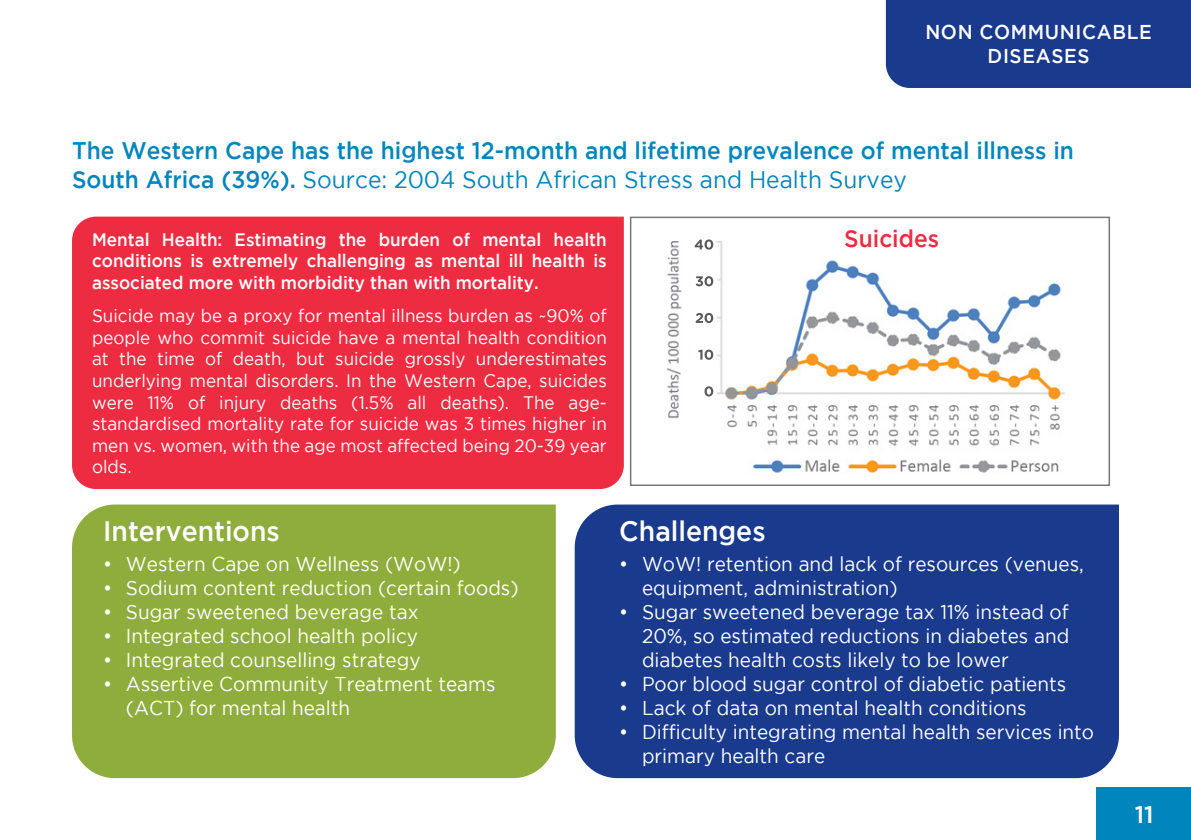
<style>
.page{position:relative;width:1191px;height:840px;background:#fff}
.page>*{position:absolute;margin:0;border:0;box-sizing:border-box;transform-origin:0 0}
.t1{font:500 28px "Gotham";color:#fff;scale:.95 1}
.t2{font:500 24px/28.8px "Gotham";color:#0085bc;scale:.95 1}
.t3{font:500 24px "Gotham";color:#ed2c42;scale:.95 1}
.t4{font:500 24px "Gotham";color:#fff}
.t5{font:20px/24px "Gotham";color:#fff;scale:.95 1}
.t6{font:500 20px/24px "Gotham";letter-spacing:.035em;color:#fff;text-align:center;scale:.95 1}
.t7{font:18px/21.6px "Gotham";color:#fff;text-align:justify;scale:.95 1}
.t8{font:500 18px/21.6px "Gotham";color:#fff;text-align:justify;scale:.95 1}
.s1{font-weight:400}
</style>
<div class="page">
<div style="left:886px;top:0;width:305px;height:88px;background:#193a8d"></div>
<div style="left:1096px;top:787px;width:95px;height:52px;background:#0085bc"></div>
<div style="left:72px;top:216px;width:552px;height:273px;background:#ed2c42"></div>
<div style="left:72px;top:504px;width:484px;height:273px;background:#8ead3d"></div>
<div style="left:574px;top:504px;width:545px;height:273px;background:#193a8d"></div>
<div style="left:630px;top:216px;width:480px;height:269px;border:2px solid #76787b"></div>
<img style="left:666px;top:241px;width:399px;height:232px">
<div style="left:690px;top:237px;width:23px;height:169px;background:#fff"></div>
<svg style="left:704px;top:386px;width:9px;height:10px"></svg>
<svg style="left:698px;top:349px;width:15px;height:10px"></svg>
<svg style="left:695px;top:313px;width:18px;height:10px"></svg>
<svg style="left:695px;top:276px;width:18px;height:10px"></svg>
<svg style="left:694px;top:239px;width:19px;height:10px"></svg>
<p class="t6" style="left:925px;top:20px;width:240px">NON COMMUNICABLE<br>DISEASES</p>
<p class="t2" style="left:72px;top:136px;width:1056px">The Western Cape has the highest 12-month and lifetime prevalence of mental illness in<br>South Africa (39%). <span class="s1">Source: 2004 South African Stress and Health Survey</span></p>
<p class="t8" style="left:92px;top:228px;width:543px">Mental Health: Estimating the burden of mental health conditions is extremely challenging as mental ill health is associated more with morbidity than with mortality.</p>
<p class="t7" style="left:92px;top:304px;width:543px">Suicide may be a proxy for mental illness burden as ~90% of people who commit suicide have a mental health condition at the time of death, but suicide grossly underestimates underlying mental disorders. In the Western Cape, suicides were 11% of injury deaths (1.5% all deaths). The age&shy;standardised mortality rate for suicide was 3 times higher in men vs. women, with the age most affected being 20-39 year olds.</p>
<p class="t3" style="left:844px;top:225px;width:101px">Suicides</p>
<p class="t1" style="left:103px;top:515px;width:187px">Interventions</p>
<p class="t5" style="left:103px;top:551px;width:378px">• Western Cape on Wellness (WoW!)</p>
<p class="t5" style="left:103px;top:575px;width:439px">• Sodium content reduction (certain foods)</p>
<p class="t5" style="left:103px;top:599px;width:333px">• Sugar sweetened beverage tax</p>
<p class="t5" style="left:103px;top:623px;width:333px">• Integrated school health policy</p>
<p class="t5" style="left:103px;top:647px;width:335px">• Integrated counselling strategy</p>
<p class="t5" style="left:126px;top:671px;width:391px;text-indent:-23px">• Assertive Community Treatment teams (ACT) for mental health</p>
<p class="t1" style="left:619px;top:515px;width:155px">Challenges</p>
<p class="t5" style="left:642px;top:551px;width:467px;text-indent:-23px">• WoW! retention and lack of resources (venues, equipment, administration)</p>
<p class="t5" style="left:642px;top:599px;width:451px;text-align:justify;text-indent:-23px">• Sugar sweetened beverage tax 11% instead of 20%, so estimated reductions in diabetes and diabetes health costs likely to be lower</p>
<p class="t5" style="left:619px;top:671px;width:472px">• Poor blood sugar control of diabetic patients</p>
<p class="t5" style="left:619px;top:695px;width:430px">• Lack of data on mental health conditions</p>
<p class="t5" style="left:642px;top:719px;width:477px;text-indent:-23px">• Difficulty integrating mental health services into primary health care</p>
<p class="t4" style="left:1134px;top:799px;width:21px">11</p>
</div>
